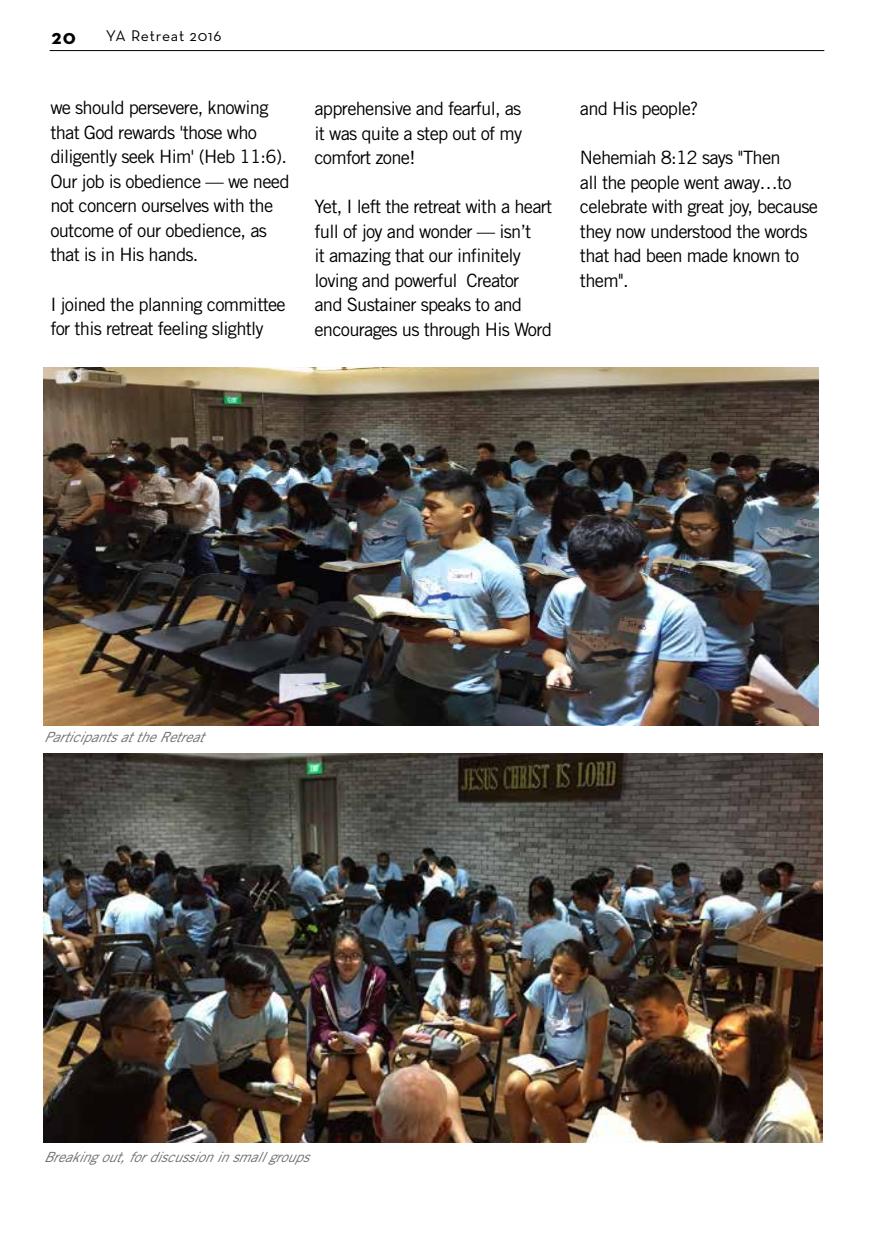
<style>
.page{position:relative;width:874px;height:1241px;background:#fff}
.page>*{position:absolute;margin:0;border:0;box-sizing:border-box;transform-origin:0 0}
.t1{font:700 21px "Neutra Text";color:#000}
.t2{font:18.38px/24.5px "Trade Gothic";letter-spacing:-.04em;color:#000}
.t3{font:15.75px "Neutra Text";letter-spacing:.045em;color:#000}
.t4{font:italic 14px "Trade Gothic";letter-spacing:-.005em;color:#6d6e71}
</style>
<div class="page">
<img style="left:44px;top:367px;width:773px;height:358px">
<hr style="left:50px;top:50px;width:773px;height:1px;background:#000">
<img style="left:44px;top:753px;width:778px;height:388px">
<p class="t1" style="left:51px;top:23px;width:26px">20</p>
<p class="t3" style="left:106px;top:26px;width:117px">YA Retreat 2016</p>
<p class="t2" style="left:50px;top:95px;width:241px">we should persevere, knowing that God rewards 'those who diligently seek Him' (Heb 11:6).<br>Our job is obedience — we need not concern ourselves with the outcome of our obedience, as that is in His hands.</p>
<p class="t2" style="left:50px;top:291px;width:237px">I joined the planning committee for this retreat feeling slightly</p>
<p class="t2" style="left:314px;top:96px;width:209px;text-align:justify">apprehensive and fearful, as it was quite a step out of my comfort zone!</p>
<p class="t2" style="left:314px;top:194px;width:239px">Yet, I left the retreat with a heart full of joy and wonder — isn’t<br>it amazing that our infinitely loving and powerful Creator<br>and Sustainer speaks to and encourages us through His Word</p>
<p class="t2" style="left:579px;top:96px;width:120px">and His people?</p>
<p class="t2" style="left:579px;top:145px;width:239px">Nehemiah 8:12 says "Then<br>all the people went away…to celebrate with great joy, because they now understood the words that had been made known to them".</p>
<p class="t4" style="left:44px;top:728px;width:161px">Participantsat theRetreat</p>
<p class="t4" style="left:44px;top:1148px;width:271px">Breaking out,fordiscussioninsmall groups</p>
</div>
